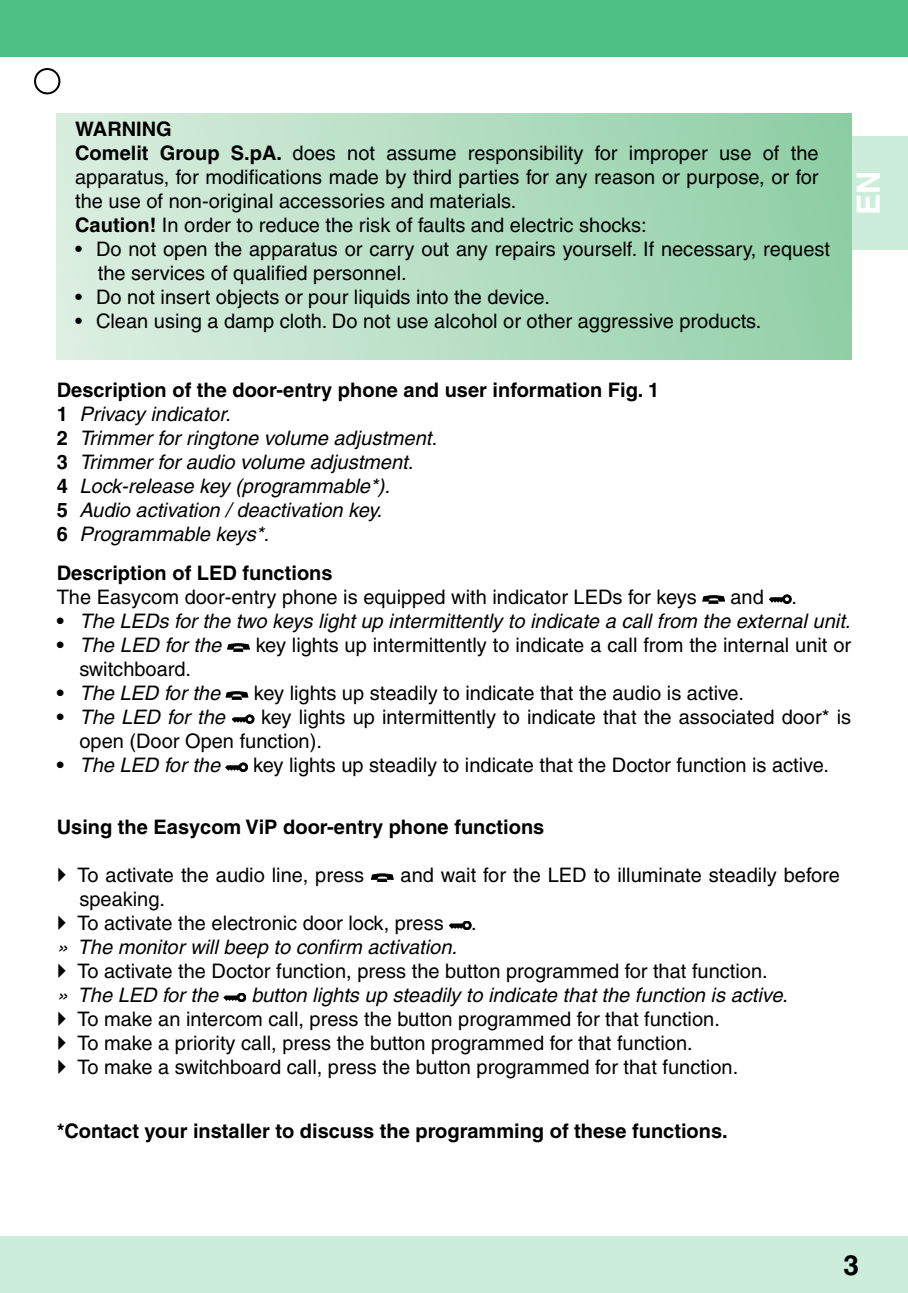
<style>
.page{position:relative;width:908px;height:1293px;background:#fff}
.page>*{position:absolute;margin:0;border:0;box-sizing:border-box;transform-origin:0 0}
.t1{font:700 32px "Helvetica";color:#fff}
.t2{font:700 28px "Helvetica";color:#000}
.t3{font:20px/24px "Helvetica";color:#000}
.t4{font:italic 20px/24px "Helvetica";color:#000}
.t5{font:700 20px "Helvetica";color:#000}
.s1{font-weight:700}
.s2{font-weight:700;font-style:normal}
</style>
<div class="page">
<div style="left:0;top:0;width:907px;height:57px;background:#4dc185"></div>
<div style="left:0;top:1236px;width:907px;height:57px;background:#cceddc"></div>
<div style="left:34px;top:68px;width:26px;height:26px;border:2px solid #000;border-radius:50%"></div>
<div style="left:850px;top:136px;width:57px;height:113px;background:#cceddc"></div>
<div style="left:57px;top:113px;width:793px;height:246px;background:linear-gradient(to right,#dcefe1,#8fcfa6)"></div>
<svg style="left:371px;top:873px;width:22px;height:9px"></svg>
<div style="left:462px;top:921px;width:9px;height:9px;border:1px solid #000;border-radius:50%"></div>
<svg style="left:449px;top:923px;width:20px;height:5px"></svg>
<div style="left:237px;top:993px;width:9px;height:9px;border:1px solid #000;border-radius:50%"></div>
<svg style="left:224px;top:995px;width:20px;height:5px"></svg>
<svg style="left:702px;top:595px;width:22px;height:8px"></svg>
<div style="left:782px;top:595px;width:9px;height:8px;border:1px solid #000;border-radius:50%"></div>
<svg style="left:769px;top:596px;width:20px;height:6px"></svg>
<svg style="left:227px;top:643px;width:22px;height:8px"></svg>
<svg style="left:226px;top:691px;width:22px;height:8px"></svg>
<div style="left:245px;top:715px;width:9px;height:8px;border:1px solid #000;border-radius:50%"></div>
<svg style="left:232px;top:716px;width:20px;height:6px"></svg>
<div style="left:239px;top:763px;width:8px;height:8px;border:1px solid #000;border-radius:50%"></div>
<svg style="left:226px;top:764px;width:20px;height:6px"></svg>
<p class="t3" style="left:75px;top:117px;width:744px"><span class="s1">WARNING<br>Comelit Group S.pA.</span> does not assume responsibility for improper use of the apparatus, for modifications made by third parties for any reason or purpose, or for the use of non-original accessories and materials.<br><span class="s1">Caution!</span> In order to reduce the risk of faults and electric shocks:</p>
<p class="t3" style="left:98px;top:237px;width:733px;text-indent:-23px">• Do not open the apparatus or carry out any repairs yourself. If necessary, request the services of qualified personnel.</p>
<p class="t3" style="left:75px;top:285px;width:476px">• Do not insert objects or pour liquids into the device.</p>
<p class="t3" style="left:75px;top:309px;width:687px">• Clean using a damp cloth. Do not use alcohol or other aggressive products.</p>
<h1 class="t1" style="left:848px;top:215px;width:46px;rotate:-90deg">EN</h1>
<p class="t4" style="left:57px;top:378px;width:604px"><span class="s2">Description of the door-entry phone and user information Fig. 1<br>1</span> Privacy indicator.<br><span class="s2">2</span> Trimmer for ringtone volume adjustment.<br><span class="s2">3</span> Trimmer for audio volume adjustment.<br><span class="s2">4</span> Lock-release key (programmable*).<br><span class="s2">5</span> Audio activation / deactivation key.<br><span class="s2">6</span> Programmable keys*.</p>
<p class="t5" style="left:57px;top:560px;width:277px">Description of LED functions</p>
<p class="t3" style="left:57px;top:584px;width:641px">The Easycom door-entry phone is equipped with indicator LEDs for keys</p>
<p class="t3" style="left:730px;top:584px;width:35px">and</p>
<p class="t3" style="left:791px;top:584px;width:7px">.</p>
<p class="t4" style="left:57px;top:608px;width:794px"><span class="s2">•</span> The LEDs for the two keys light up intermittently to indicate a call from the external unit.</p>
<p class="t4" style="left:57px;top:632px;width:166px"><span class="s2">•</span> The LED for the</p>
<p class="t3" style="left:255px;top:632px;width:596px">key lights up intermittently to indicate a call from the internal unit or</p>
<p class="t3" style="left:79px;top:656px;width:113px">switchboard.</p>
<p class="t4" style="left:57px;top:680px;width:165px"><span class="s2">•</span> The LED for the</p>
<p class="t3" style="left:254px;top:680px;width:491px">key lights up steadily to indicate that the audio is active.</p>
<p class="t4" style="left:57px;top:704px;width:170px"><span class="s2">•</span> The LED for the</p>
<p class="t3" style="left:79px;top:704px;width:772px;text-indent:182px">key lights up intermittently to indicate that the associated door* is open (Door Open function).</p>
<p class="t4" style="left:57px;top:752px;width:165px"><span class="s2">•</span> The LED for the</p>
<p class="t3" style="left:253px;top:752px;width:577px">key lights up steadily to indicate that the Doctor function is active.</p>
<p class="t5" style="left:57px;top:814px;width:489px">Using the Easycom ViP door-entry phone functions</p>
<p class="t3" style="left:78px;top:862px;width:288px">To activate the audio line, press</p>
<p class="t3" style="left:400px;top:862px;width:440px">and wait for the LED to illuminate steadily before</p>
<p class="t3" style="left:78px;top:886px;width:367px">speaking.<br>To activate the electronic door lock, press</p>
<p class="t3" style="left:471px;top:910px;width:7px">.</p>
<p class="t4" style="left:57px;top:934px;width:401px">» The monitor will beep to confirm activation.</p>
<p class="t3" style="left:78px;top:958px;width:691px">To activate the Doctor function, press the button programmed for that function.</p>
<p class="t4" style="left:57px;top:982px;width:163px">» The LED for the</p>
<p class="t4" style="left:251px;top:982px;width:537px">button lights up steadily to indicate that the function is active.</p>
<p class="t3" style="left:78px;top:1006px;width:661px">To make an intercom call, press the button programmed for that function.<br>To make a priority call, press the button programmed for that function.<br>To make a switchboard call, press the button programmed for that function.</p>
<p class="t5" style="left:57px;top:1118px;width:672px">*Contact your installer to discuss the programming of these functions.</p>
<h2 class="t2" style="left:843px;top:1248px;width:17px">3</h2>
</div>
